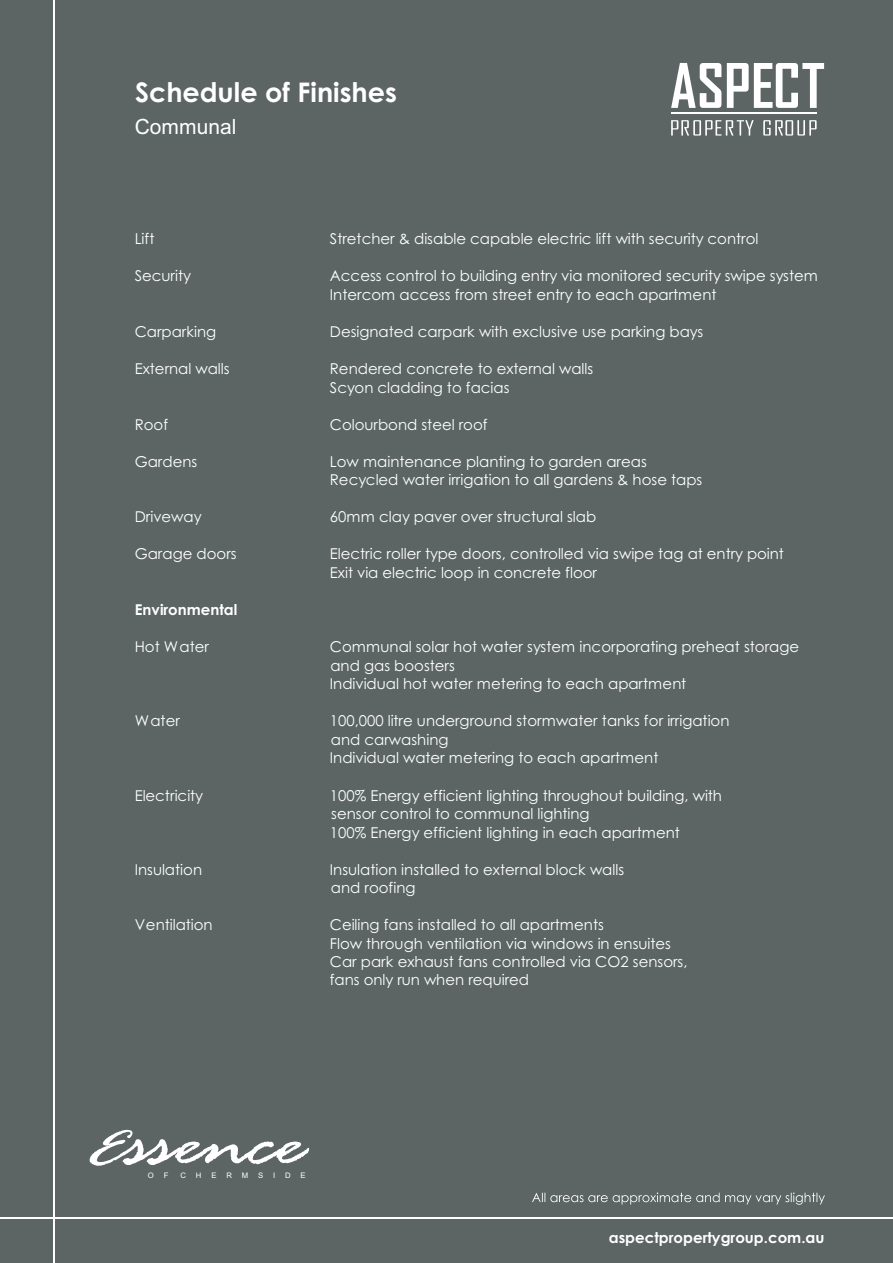
<style>
.page{position:relative;width:893px;height:1263px;background:#fff}
.page>*{position:absolute;margin:0;border:0;box-sizing:border-box;transform-origin:0 0}
.t1{font:700 27px "Century Gothic";color:#fff}
.t2{font:21px "Arial";color:#fff}
.t3{font:15px/18.6px "Century Gothic";color:#fff}
.t4{font:700 15px "Century Gothic";color:#fff}
.t5{font:7.65px "Arial";color:#fff}
</style>
<div class="page">
<div style="left:0;top:0;width:893px;height:1115px;background:#5c6464"></div>
<div style="left:0;top:1088px;width:893px;height:175px;background:#5c6464"></div>
<img style="left:532px;top:1193px;width:68px;height:9px">
<img style="left:771px;top:1192px;width:54px;height:13px">
<img style="left:0;top:1217px;width:893px;height:1px">
<hr style="left:53px;top:0;width:2px;height:1263px;background:#fff">
<svg style="left:671px;top:63px;width:50px;height:45px"></svg>
<svg style="left:727px;top:63px;width:97px;height:45px"></svg>
<svg style="left:671px;top:120px;width:83px;height:16px"></svg>
<svg style="left:763px;top:120px;width:54px;height:16px"></svg>
<hr style="left:671px;top:113px;width:146px;height:1px;background:#fff">
<svg style="left:90px;top:1130px;width:219px;height:36px"></svg>
<p class="t1" style="left:135px;top:81px;width:263px">Schedule of Finishes</p>
<p class="t2" style="left:135px;top:119px;width:103px">Communal</p>
<p class="t3" style="left:135px;top:231px;width:21px">Lift</p>
<p class="t3" style="left:330px;top:231px;width:430px">Stretcher &amp; disable capable electric lift with security control</p>
<p class="t3" style="left:135px;top:268px;width:58px">Security</p>
<p class="t3" style="left:330px;top:268px;width:489px">Access control to building entry via monitored security swipe system<br>Intercom access from street entry to each apartment</p>
<p class="t3" style="left:135px;top:324px;width:83px">Carparking</p>
<p class="t3" style="left:330px;top:324px;width:375px">Designated carpark with exclusive use parking bays</p>
<p class="t3" style="left:135px;top:361px;width:96px">External walls</p>
<p class="t3" style="left:330px;top:361px;width:265px">Rendered concrete to external walls<br>Scyon cladding to facias</p>
<p class="t3" style="left:135px;top:416px;width:35px">Roof</p>
<p class="t3" style="left:330px;top:416px;width:159px">Colourbond steel roof</p>
<p class="t3" style="left:135px;top:453px;width:64px">Gardens</p>
<p class="t3" style="left:330px;top:453px;width:374px">Low maintenance planting to garden areas<br>Recycled water irrigation to all gardens &amp; hose taps</p>
<p class="t3" style="left:135px;top:509px;width:68px">Driveway</p>
<p class="t3" style="left:330px;top:509px;width:268px">60mm clay paver over structural slab</p>
<p class="t3" style="left:135px;top:546px;width:103px">Garage doors</p>
<p class="t3" style="left:330px;top:546px;width:456px">Electric roller type doors, controlled via swipe tag at entry point<br>Exit via electric loop in concrete floor</p>
<p class="t4" style="left:135px;top:604px;width:104px">Environmental</p>
<p class="t3" style="left:135px;top:639px;width:76px">Hot Water</p>
<p class="t3" style="left:330px;top:639px;width:471px">Communal solar hot water system incorporating preheat storage and gas boosters<br>Individual hot water metering to each apartment</p>
<p class="t3" style="left:135px;top:713px;width:47px">Water</p>
<p class="t3" style="left:330px;top:713px;width:401px">100,000 litre underground stormwater tanks for irrigation and carwashing<br>Individual water metering to each apartment</p>
<p class="t3" style="left:135px;top:787px;width:70px">Electricity</p>
<p class="t3" style="left:330px;top:787px;width:394px">100% Energy efficient lighting throughout building, with sensor control to communal lighting<br>100% Energy efficient lighting in each apartment</p>
<p class="t3" style="left:135px;top:861px;width:69px">Insulation</p>
<p class="t3" style="left:330px;top:861px;width:296px">Insulation installed to external block walls and roofing</p>
<p class="t3" style="left:135px;top:917px;width:79px">Ventilation</p>
<p class="t3" style="left:330px;top:917px;width:359px">Ceiling fans installed to all apartments<br>Flow through ventilation via windows in ensuites Car park exhaust fans controlled via CO2 sensors, fans only run when required</p>
<p class="t5" style="left:148px;top:1172px;width:8px">O</p>
<p class="t5" style="left:164px;top:1172px;width:6px">F</p>
<p class="t5" style="left:181px;top:1172px;width:7px">C</p>
<p class="t5" style="left:196px;top:1172px;width:7px">H</p>
<p class="t5" style="left:211px;top:1172px;width:7px">E</p>
<p class="t5" style="left:226px;top:1172px;width:7px">R</p>
<p class="t5" style="left:242px;top:1172px;width:8px">M</p>
<p class="t5" style="left:258px;top:1172px;width:7px">S</p>
<p class="t5" style="left:273px;top:1172px;width:4px">I</p>
<p class="t5" style="left:285px;top:1172px;width:7px">D</p>
<p class="t5" style="left:300px;top:1172px;width:7px">E</p>
<p class="t4" style="left:609px;top:1232px;width:217px">aspectpropertygroup.com.au</p>
</div>
